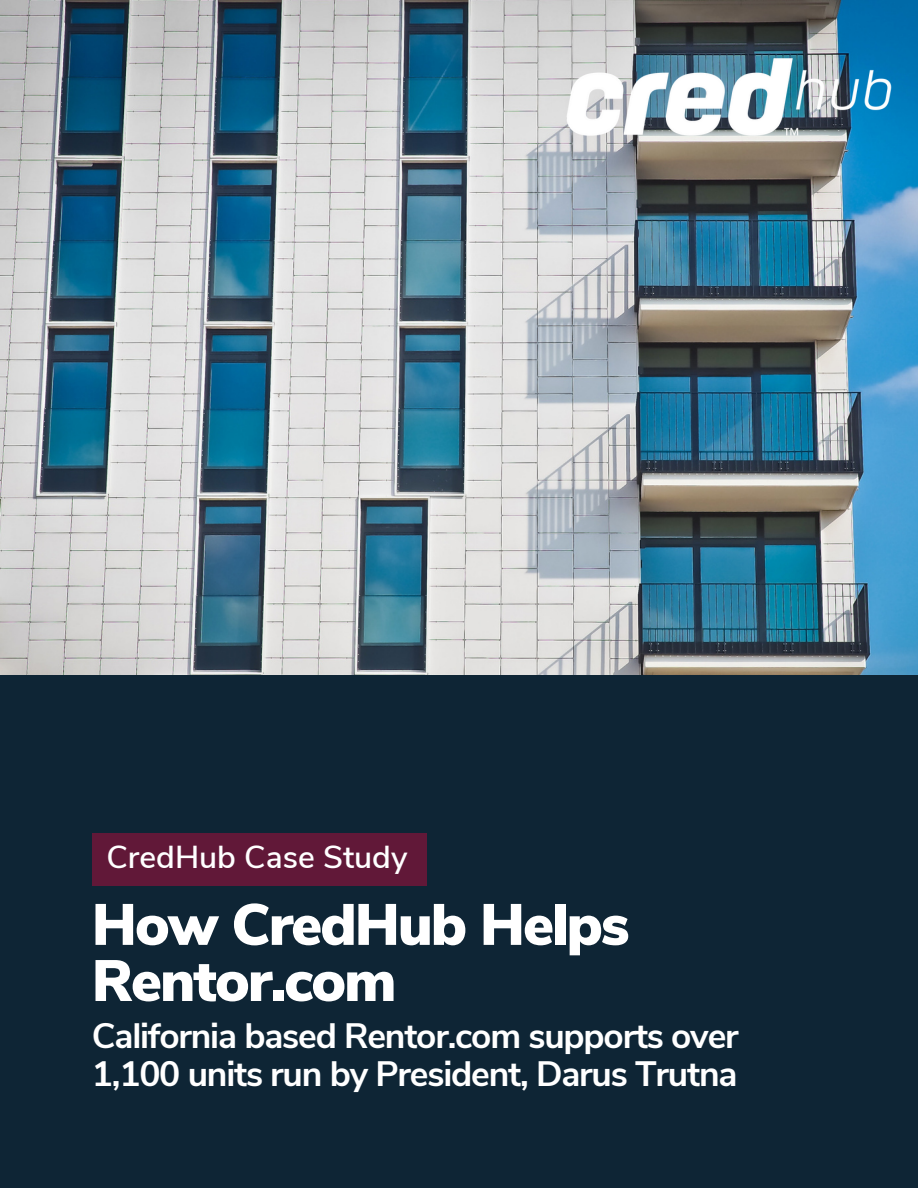
<style>
.page{position:relative;width:918px;height:1188px;background:#0e2535}
.page>*{position:absolute;margin:0;border:0;box-sizing:border-box;transform-origin:0 0}
.t1{font:900 58.05px/56.1px "Nunito Sans";letter-spacing:-.035em;color:#fff}
.t2{font:700 35.25px/38.1px "Nunito Sans";letter-spacing:-.035em;color:#fff}
.t3{font:600 31.65px "Nunito Sans";color:#fff}
</style>
<div class="page">
<div style="left:92px;top:833px;width:335px;height:52px;background:#611838"></div>
<img style="left:0;top:0;width:918px;height:675px">
<img style="left:566px;top:58px;width:326px;height:78px">
<p class="t3" style="left:106px;top:836px;width:303px">CredHub Case Study</p>
<h1 class="t1" style="left:92px;top:898px;width:539px">How CredHub Helps<br>Rentor.com</h1>
<p class="t2" style="left:92px;top:1018px;width:648px">California based Rentor.com supports over<br>1,100 units run by President, Darus Trutna</p>
</div>
